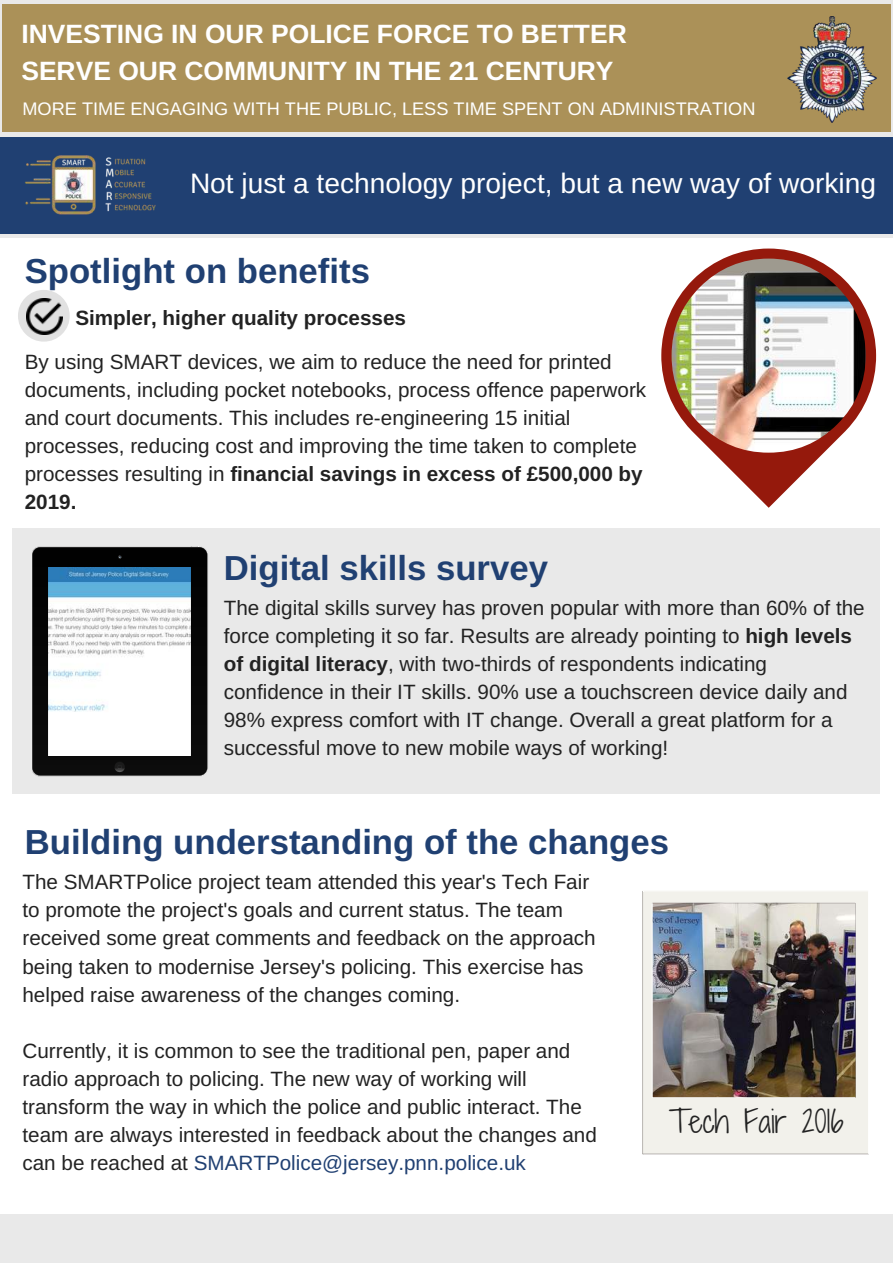
<style>
.page{position:relative;width:893px;height:1263px;background:#fff}
.page>*{position:absolute;margin:0;border:0;box-sizing:border-box;transform-origin:0 0}
.t1{font:700 34.65px "Arimo";color:#204072}
.t2{font:29.7px "Shadows Into Light Two";color:#222}
.t3{font:28.05px "Arimo";color:#fff}
.t4{font:700 26.4px/37px "Arimo";color:#fff}
.t5{font:20.7px/28px "Arimo";color:#222}
.t6{font:700 20.7px "Arimo";color:#222}
.t7{font:18.15px "Arimo";color:#fff}
.s1{font-weight:700}
.s2{color:#204072}
</style>
<div class="page">
<div style="left:0;top:0;width:892px;height:1262px;background:#e9e9e9"></div>
<div style="left:2px;top:4px;width:888px;height:127px;background:#ab9158"></div>
<div style="left:0;top:238px;width:892px;height:976px;background:#fff"></div>
<div style="left:12px;top:528px;width:867px;height:265px;background:#e9e9e9"></div>
<img style="left:787px;top:17px;width:89px;height:105px">
<svg style="left:18px;top:290px;width:52px;height:52px"></svg>
<svg style="left:661px;top:248px;width:215px;height:260px"></svg>
<img style="left:671px;top:259px;width:194px;height:194px">
<svg style="left:32px;top:546px;width:176px;height:231px;background:#97a0a6"></svg>
<img style="left:642px;top:891px;width:226px;height:263px">
<div style="left:0;top:137px;width:892px;height:97px;background:#204072"></div>
<img style="left:16px;top:131px;width:146px;height:84px">
<img style="left:27px;top:299px;width:36px;height:36px">
<p class="t4" style="left:21px;top:15px;width:607px">INVESTING IN OUR POLICE FORCE TO BETTER<br>SERVE OUR COMMUNITY IN THE 21 CENTURY</p>
<p class="t7" style="left:22px;top:98px;width:734px">MORE TIME ENGAGING WITH THE PUBLIC, LESS TIME SPENT ON ADMINISTRATION</p>
<h3 class="t3" style="left:190px;top:167px;width:687px">Not just a technology project, but a new way of working</h3>
<h1 class="t1" style="left:25px;top:252px;width:347px">Spotlight on benefits</h1>
<p class="t6" style="left:75px;top:306px;width:332px">Simpler, higher quality processes</p>
<p class="t5" style="left:25px;top:347px;width:623px">By using SMART devices, we aim to reduce the need for printed documents, including pocket notebooks, process offence paperwork and court documents. This includes re-engineering 15 initial processes, reducing cost and improving the time taken to complete processes resulting in <span class="s1">financial savings in excess of £500,000 by 2019.</span></p>
<h1 class="t1" style="left:224px;top:548px;width:326px">Digital skills survey</h1>
<p class="t5" style="left:224px;top:593px;width:642px">The digital skills survey has proven popular with more than 60% of the force completing it so far. Results are already pointing to <span class="s1">high levels of digital literacy</span>, with two-thirds of respondents indicating confidence in their IT skills. 90% use a touchscreen device daily and 98% express comfort with IT change. Overall a great platform for a successful move to new mobile ways of working!</p>
<h1 class="t1" style="left:25px;top:823px;width:646px">Building understanding of the changes</h1>
<p class="t5" style="left:22px;top:868px;width:574px">The SMARTPolice project team attended this year's Tech Fair to promote the project's goals and current status. The team received some great comments and feedback on the approach being taken to modernise Jersey's policing. This exercise has helped raise awareness of the changes coming.</p>
<p class="t5" style="left:22px;top:1036px;width:576px">Currently, it is common to see the traditional pen, paper and radio approach to policing. The new way of working will transform the way in which the police and public interact. The team are always interested in feedback about the changes and can be reached at <span class="s2">SMARTPolice@jersey.pnn.police.uk</span></p>
<h2 class="t2" style="left:669px;top:1100px;width:176px">Tech Fair 2016</h2>
</div>
